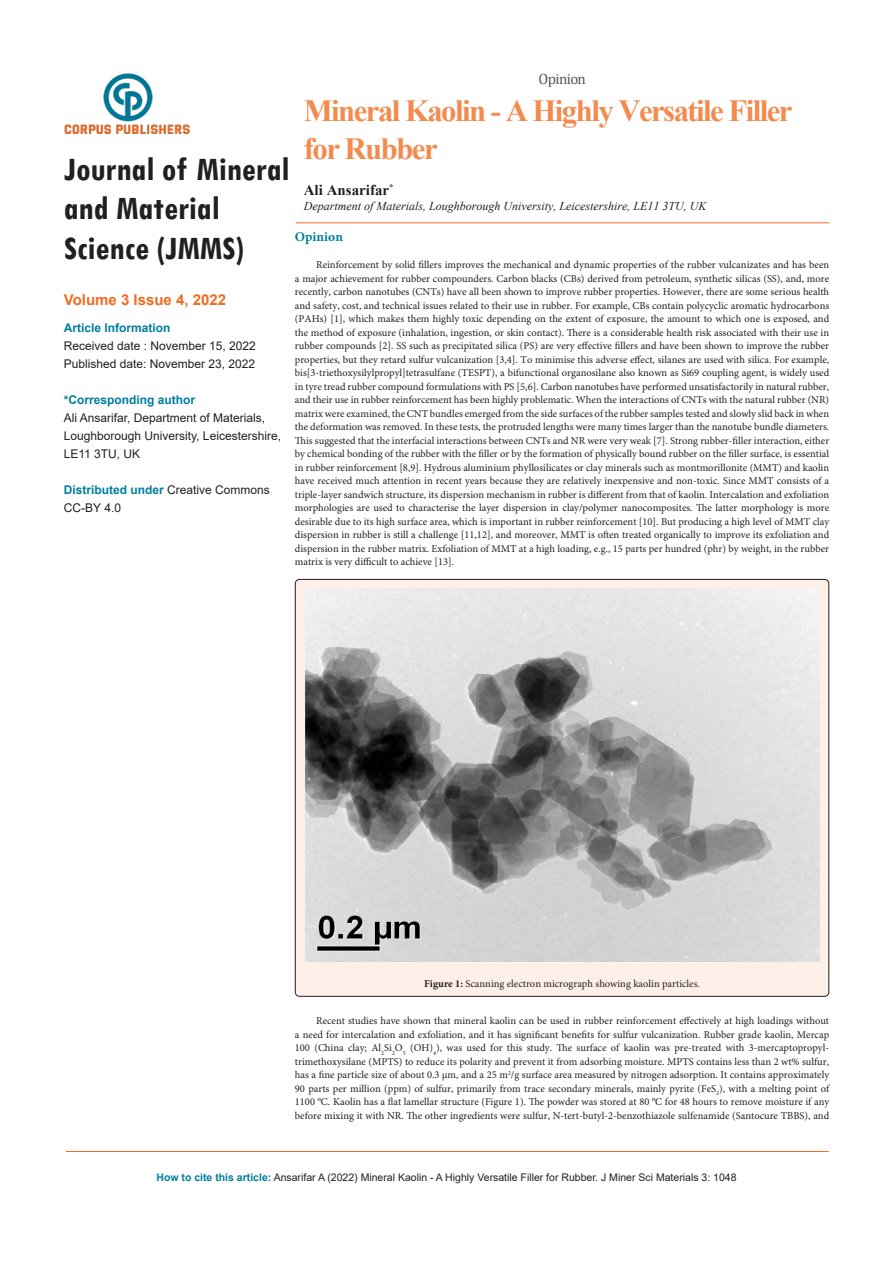
<style>
.page{position:relative;width:893px;height:1263px;background:#fff}
.page>*{position:absolute;margin:0;border:0;box-sizing:border-box;transform-origin:0 0}
.t1{font:700 condensed 34.65px/39.2px "Tw Cen";color:#231f20}
.t2{font:700 30.75px/37.5px "Times New Roman";letter-spacing:-.05em;color:#f38a4e}
.t3{font:700 15px "Arial";color:#f06d22}
.t4{font:700 15px "Times New Roman";color:#231f20}
.t5{font:15px "Cambria";letter-spacing:-.045em;color:#57585a}
.t6{font:700 13.5px "Minion Pro";color:#007e9f}
.t7{font:12px/18px "Arial";color:#231f20}
.t8{font:italic 12px "Times New Roman";color:#231f20}
.t9{font:700 12px "Arial";color:#007e9f}
.t10{font:10.5px/13.5px "Minion Pro";color:#231f20;text-align:justify}
.t11{font:10.5px "Arial";color:#231f20}
.s1{font-weight:700;color:#007e9f}
.s2{font-weight:700}
.s3{font-family:"Times New Roman"}
</style>
<div class="page">
<hr style="left:66px;top:1151px;width:763px;height:1px;background:#f06d22">
<img style="left:65px;top:73px;width:125px;height:61px">
<hr style="left:296px;top:222px;width:533px;height:1px;background:#f06d22">
<div style="left:295px;top:579px;width:534px;height:417px;background:#fef0e9;border-radius:4px"></div>
<img style="left:304px;top:588px;width:516px;height:373px">
<p class="t5" style="left:539px;top:70px;width:49px">Opinion</p>
<p class="t2" style="left:304px;top:91px;width:490px">Mineral Kaolin - A Highly Versatile Filler for Rubber</p>
<p class="t4" style="left:304px;top:179px;width:91px">Ali Ansarifar<sup>*</sup></p>
<p class="t8" style="left:304px;top:198px;width:404px">Department of Materials, Loughborough University, Leicestershire, LE11 3TU, UK</p>
<h1 class="t1" style="left:64px;top:149px;width:227px">Journal of Mineral and Material<br>Science (JMMS)</h1>
<p class="t6" style="left:295px;top:227px;width:50px">Opinion</p>
<p class="t10" style="left:295px;top:259px;width:536px;text-indent:21px">Reinforcement by solid fillers improves the mechanical and dynamic properties of the rubber vulcanizates and has been a major achievement for rubber compounders. Carbon blacks (CBs) derived from petroleum, synthetic silicas (SS), and, more recently, carbon nanotubes (CNTs) have all been shown to improve rubber properties. However, there are some serious health and safety, cost, and technical issues related to their use in rubber. For example, CBs contain polycyclic aromatic hydrocarbons (PAHs) [1], which makes them highly toxic depending on the extent of exposure, the amount to which one is exposed, and the method of exposure (inhalation, ingestion, or skin contact). There is a considerable health risk associated with their use in rubber compounds [2]. SS such as precipitated silica (PS) are very effective fillers and have been shown to improve the rubber properties, but they retard sulfur vulcanization [3,4]. To minimise this adverse effect, silanes are used with silica. For example, bis[3-triethoxysilylpropyl]tetrasulfane (TESPT), a bifunctional organosilane also known as Si69 coupling agent, is widely used in tyre tread rubber compound formulations with PS [5,6]. Carbon nanotubes have performed unsatisfactorily in natural rubber, and their use in rubber reinforcement has been highly problematic. When the interactions of CNTs with the natural rubber (NR) matrix were examined, the CNT bundles emerged from the side surfaces of the rubber samples tested and slowly slid back in when the deformation was removed. In these tests, the protruded lengths were many times larger than the nanotube bundle diameters.<br>This suggested that the interfacial interactions between CNTs and NR were very weak [7]. Strong rubber-filler interaction, either by chemical bonding of the rubber with the filler or by the formation of physically bound rubber on the filler surface, is essential in rubber reinforcement [8,9]. Hydrous aluminium phyllosilicates or clay minerals such as montmorillonite (MMT) and kaolin have received much attention in recent years because they are relatively inexpensive and non-toxic. Since MMT consists of a triple-layer sandwich structure, its dispersion mechanism in rubber is different from that of kaolin. Intercalation and exfoliation morphologies are used to characterise the layer dispersion in clay/polymer nanocomposites. The latter morphology is more desirable due to its high surface area, which is important in rubber reinforcement [10]. But producing a high level of MMT clay dispersion in rubber is still a challenge [11,12], and moreover, MMT is often treated organically to improve its exfoliation and dispersion in the rubber matrix. Exfoliation of MMT at a high loading, e.g., 15 parts per hundred (phr) by weight, in the rubber matrix is very difficult to achieve [13].</p>
<p class="t3" style="left:64px;top:289px;width:164px">Volume 3 Issue 4, 2022</p>
<p class="t9" style="left:64px;top:319px;width:108px">Article Information</p>
<p class="t7" style="left:64px;top:336px;width:194px">Received date : November 15, 2022<br>Published date: November 23, 2022</p>
<p class="t9" style="left:64px;top:391px;width:133px">*Corresponding author</p>
<p class="t7" style="left:64px;top:408px;width:219px">Ali Ansarifar, Department of Materials,<br>Loughborough University, Leicestershire,<br>LE11 3TU, UK</p>
<p class="t7" style="left:64px;top:480px;width:208px"><span class="s1">Distributed under</span> Creative Commons<br>CC-BY 4.0</p>
<p class="t10" style="left:424px;top:978px;width:277px"><span class="s2">Figure 1:</span> Scanning electron micrograph showing kaolin particles.</p>
<p class="t10" style="left:295px;top:1015px;width:536px;text-indent:21px">Recent studies have shown that mineral kaolin can be used in rubber reinforcement effectively at high loadings without a need for intercalation and exfoliation, and it has significant benefits for sulfur vulcanization. Rubber grade kaolin, Mercap 100 (China clay; Al<sub>2</sub>Si<sub>2</sub>O<sub>5</sub> (OH)<sub>4</sub>), was used for this study. The surface of kaolin was pre-treated with 3-mercaptopropyl&shy;trimethoxysilane (MPTS) to reduce its polarity and prevent it from adsorbing moisture. MPTS contains less than 2 wt% sulfur, has a fine particle size of about 0.3 μm, and a 25 m<sup>2</sup>/g surface area measured by nitrogen adsorption. It contains approximately 90 parts per million (ppm) of sulfur, primarily from trace secondary minerals, mainly pyrite (FeS<sub>2</sub>), with a melting point of 1100 <span class="s3">º</span>C. Kaolin has a flat lamellar structure (Figure 1). The powder was stored at 80 <span class="s3">º</span>C for 48 hours to remove moisture if any before mixing it with NR. The other ingredients were sulfur, N-tert-butyl-2-benzothiazole sulfenamide (Santocure TBBS), and</p>
<p class="t11" style="left:156px;top:1170px;width:582px"><span class="s1">How to cite this article:</span> Ansarifar A (2022) Mineral Kaolin - A Highly Versatile Filler for Rubber. J Miner Sci Materials 3: 1048</p>
</div>
